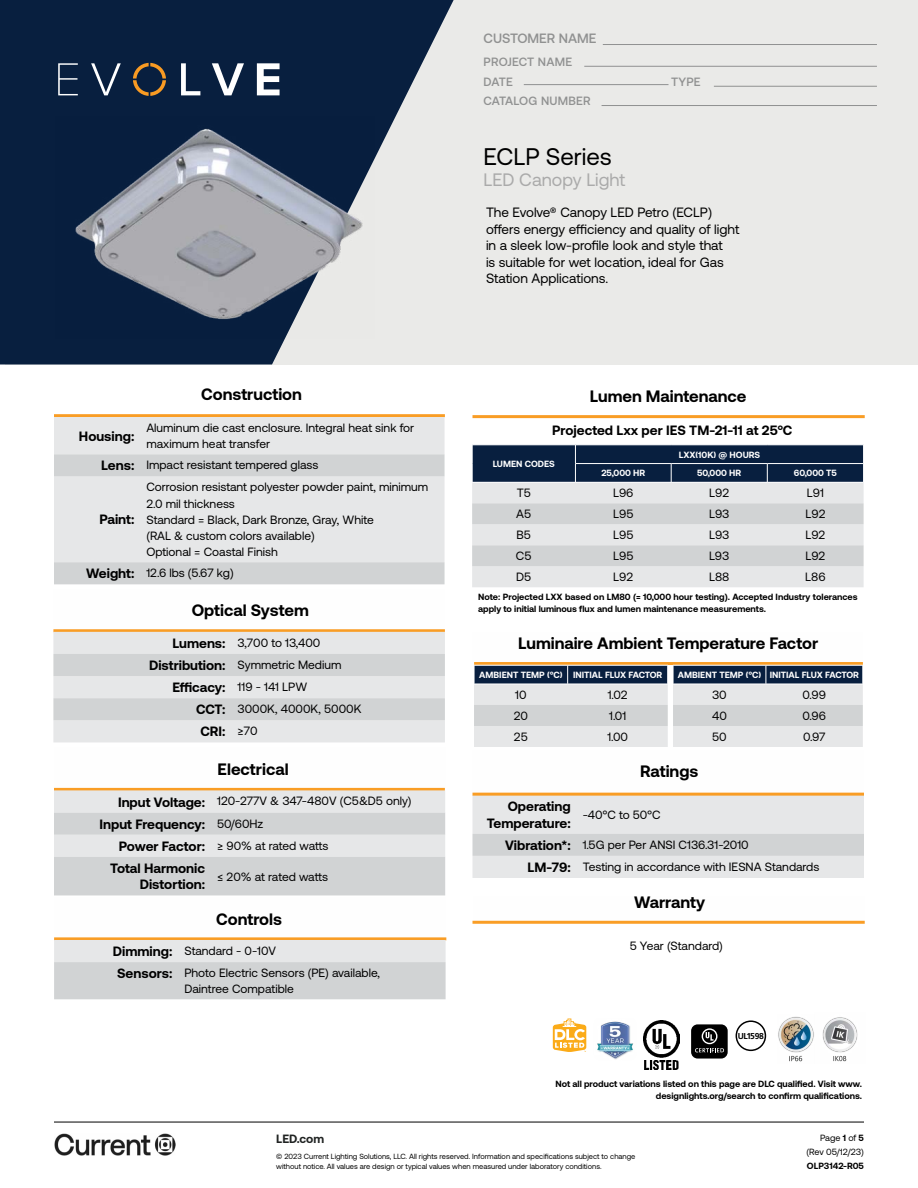
<style>
.page{position:relative;width:918px;height:1188px;background:#fff}
.page>*{position:absolute;margin:0;border:0;box-sizing:border-box;transform-origin:0 0}
.t1{font:24px "Aeonik";color:#000}
.t2{font:18px "Aeonik";color:#aaa}
.t3{font:700 16.5px "Aeonik";color:#000}
.t4{font:13.5px/16.5px "Aeonik";color:#000}
.t5{font:700 13.5px/16.5px "Aeonik";color:#000;text-align:right}
.t6{font:500 13.5px "Aeonik";color:#909191}
.t7{font:12px/16.2px "Aeonik";color:#000}
.t8{font:500 12px/19.5px "Aeonik";letter-spacing:.02em;color:#909191}
.t9{font:700 12px "Aeonik";color:#202322}
.t10{font:700 9px/12px "Aeonik";color:#000}
.t11{font:700 9px "Aeonik";color:#fff}
.t12{font:9px/14.1px "Aeonik";color:#000;text-align:right}
.t13{font:700 8.55px "Frutiger LT Std";letter-spacing:-.06em;color:#000}
.t14{font:7.5px/9.8px "Aeonik";color:#000}
.s1{font-weight:700;font-size:13.5px}
.s2{font-weight:400;font-size:12px}
.s3{font-weight:700}
</style>
<div class="page">
<div style="left:5px;top:0;width:913px;height:364px;background:#eaeae8"></div>
<svg style="left:0;top:0;width:456px;height:365px;fill:#081f3f"></svg>
<svg style="left:58px;top:63px;width:20px;height:32px"></svg>
<svg style="left:91px;top:63px;width:30px;height:32px"></svg>
<svg style="left:181px;top:63px;width:19px;height:32px"></svg>
<svg style="left:212px;top:63px;width:32px;height:32px"></svg>
<svg style="left:257px;top:63px;width:23px;height:32px"></svg>
<svg style="left:133px;top:63px;width:33px;height:33px"></svg>
<hr style="left:54px;top:414px;width:391px;height:3px;background:#f99d25">
<div style="left:54px;top:417px;width:391px;height:37px;background:#e6e7e8"></div>
<svg style="left:54px;top:454px;width:391px;height:130px;background:#dfe0e1"></svg>
<hr style="left:54px;top:788px;width:391px;height:3px;background:#f99d25">
<svg style="left:54px;top:790px;width:391px;height:105px;background:#dadbdb"></svg>
<hr style="left:53px;top:629px;width:392px;height:3px;background:#f99d25">
<svg style="left:53px;top:632px;width:392px;height:110px;background:#dddfe0"></svg>
<hr style="left:472px;top:921px;width:393px;height:3px;background:#f99d25">
<svg style="left:472px;top:445px;width:392px;height:142px;background:#a8afb7"></svg>
<hr style="left:472px;top:482px;width:103px;height:1px;background:#fff">
<hr style="left:575px;top:482px;width:96px;height:1px;background:#fff">
<hr style="left:671px;top:482px;width:96px;height:1px;background:#fff">
<hr style="left:767px;top:482px;width:97px;height:1px;background:#fff">
<hr style="left:472px;top:415px;width:393px;height:3px;background:#f99d25">
<hr style="left:54px;top:937px;width:392px;height:3px;background:#f99d25">
<svg style="left:54px;top:940px;width:392px;height:59px;background:#d8dadb"></svg>
<hr style="left:474px;top:662px;width:389px;height:3px;background:#f99d25">
<svg style="left:474px;top:665px;width:389px;height:82px;background:#b2b8bf"></svg>
<hr style="left:673px;top:684px;width:93px;height:1px;background:#fff">
<hr style="left:766px;top:684px;width:97px;height:1px;background:#fff">
<svg style="left:472px;top:796px;width:392px;height:82px;background:#e0e1e2"></svg>
<hr style="left:472px;top:793px;width:392px;height:3px;background:#f99d25">
<img style="left:55px;top:117px;width:319px;height:222px">
<img style="left:597px;top:1021px;width:36px;height:39px">
<img style="left:778px;top:1016px;width:36px;height:46px">
<img style="left:822px;top:1017px;width:36px;height:45px">
<svg style="left:553px;top:1019px;width:33px;height:33px"></svg>
<div style="left:736px;top:1020px;width:30px;height:31px;border:2px solid #010101;border-radius:50%"></div>
<img style="left:643px;top:1021px;width:36px;height:48px">
<div style="left:691px;top:1024px;width:37px;height:35px;background:#000;border-radius:7px"></div>
<svg style="left:695px;top:1028px;width:29px;height:24px"></svg>
<hr style="left:603px;top:44px;width:274px;height:1px;background:#909191">
<hr style="left:584px;top:66px;width:293px;height:1px;background:#909191">
<hr style="left:524px;top:84px;width:145px;height:1px;background:#909191">
<hr style="left:714px;top:86px;width:163px;height:1px;background:#909191">
<hr style="left:602px;top:105px;width:275px;height:1px;background:#909191">
<hr style="left:54px;top:1122px;width:810px;height:1px;background:#000">
<img style="left:54px;top:1134px;width:122px;height:21px">
<p class="t6" style="left:484px;top:31px;width:114px">CUSTOMER NAME</p>
<p class="t8" style="left:484px;top:52px;width:90px">PROJECT NAME<br>DATE</p>
<p class="t8" style="left:484px;top:91px;width:109px">CATALOG NUMBER</p>
<p class="t8" style="left:671px;top:72px;width:31px">TYPE</p>
<h3 class="t3" style="left:201px;top:385px;width:102px">Construction</h3>
<p class="t5" style="left:79px;top:428px;width:57px">Housing:</p>
<p class="t7" style="left:146px;top:420px;width:269px">Aluminum die cast enclosure. Integral heat sink for maximum heat transfer</p>
<p class="t7" style="left:101px;top:457px;width:219px"><span class="s1">Lens:</span> Impact resistant tempered glass</p>
<p class="t7" style="left:146px;top:479px;width:283px">Corrosion resistant polyester powder paint, minimum 2.0 mil thickness<br>Standard = Black, Dark Bronze, Gray, White<br>(RAL &amp; custom colors available)<br>Optional = Coastal Finish</p>
<p class="t7" style="left:86px;top:565px;width:149px"><span class="s1">Weight:</span> 12.6 lbs (5.67 kg)</p>
<p class="t5" style="left:99px;top:511px;width:36px">Paint:</p>
<h3 class="t3" style="left:192px;top:601px;width:119px">Optical System</h3>
<p class="t7" style="left:173px;top:635px;width:149px"><span class="s1">Lumens:</span> 3,700 to 13,400</p>
<p class="t7" style="left:149px;top:657px;width:194px"><span class="s1">Distribution:</span> Symmetric Medium</p>
<p class="t7" style="left:172px;top:679px;width:136px"><span class="s1">Efficacy:</span> 119 - 141 LPW</p>
<p class="t7" style="left:196px;top:701px;width:167px"><span class="s1">CCT:</span> 3000K, 4000K, 5000K</p>
<p class="t5" style="left:200px;top:723px;width:59px">CRI: <span class="s2">≥70</span></p>
<h3 class="t3" style="left:218px;top:760px;width:72px">Electrical</h3>
<p class="t7" style="left:118px;top:793px;width:295px"><span class="s1">Input Voltage:</span> 120-277V &amp; 347-480V (C5&amp;D5 only)</p>
<p class="t5" style="left:100px;top:816px;width:165px">Input Frequency: <span class="s2">50/60Hz</span></p>
<p class="t7" style="left:119px;top:837px;width:211px"><span class="s1">Power Factor:</span> ≥ 90% at rated watts</p>
<p class="t5" style="left:110px;top:860px;width:96px">Total Harmonic<br>Distortion:</p>
<p class="t7" style="left:217px;top:868px;width:112px">≤ 20% at rated watts</p>
<h3 class="t3" style="left:216px;top:909px;width:67px">Controls</h3>
<p class="t7" style="left:117px;top:940px;width:264px;line-height:22.2px;text-indent:-4px"><span class="s1">Dimming:</span> Standard - 0-10V<br><span class="s1">Sensors:</span> Photo Electric Sensors (PE) available,</p>
<p class="t7" style="left:184px;top:981px;width:111px">Daintree Compatible</p>
<h1 class="t1" style="left:484px;top:143px;width:130px">ECLP Series</h1>
<h2 class="t2" style="left:484px;top:170px;width:143px">LED Canopy Light</h2>
<p class="t4" style="left:486px;top:205px;width:255px">The Evolve® Canopy LED Petro (ECLP) offers energy efficiency and quality of light in a sleek low-profile look and style that<br>is suitable for wet location, ideal for Gas Station Applications.</p>
<h3 class="t3" style="left:590px;top:387px;width:158px">Lumen Maintenance</h3>
<p class="t5" style="left:552px;top:422px;width:242px">Projected Lxx per IES TM-21-11 at 25°C</p>
<p class="t11" style="left:493px;top:459px;width:64px">LUMEN CODES</p>
<p class="t11" style="left:679px;top:449px;width:83px">LXX(10K) @ HOURS</p>
<p class="t11" style="left:601px;top:468px;width:45px">25,000 HR</p>
<p class="t11" style="left:697px;top:468px;width:46px">50,000 HR</p>
<p class="t11" style="left:794px;top:468px;width:45px">60,000 T5</p>
<p class="t7" style="left:517px;top:485px;width:16px">T5</p>
<p class="t7" style="left:613px;top:485px;width:22px">L96</p>
<p class="t7" style="left:709px;top:485px;width:22px">L92</p>
<p class="t7" style="left:807px;top:485px;width:19px">L91</p>
<p class="t7" style="left:516px;top:506px;width:16px">A5</p>
<p class="t7" style="left:613px;top:506px;width:22px">L95</p>
<p class="t7" style="left:709px;top:506px;width:22px">L93</p>
<p class="t7" style="left:805px;top:506px;width:22px">L92</p>
<p class="t7" style="left:517px;top:527px;width:16px">B5</p>
<p class="t7" style="left:613px;top:527px;width:22px">L95</p>
<p class="t7" style="left:709px;top:527px;width:22px">L93</p>
<p class="t7" style="left:805px;top:527px;width:22px">L92</p>
<p class="t7" style="left:516px;top:548px;width:17px">C5</p>
<p class="t7" style="left:613px;top:548px;width:22px">L95</p>
<p class="t7" style="left:709px;top:548px;width:22px">L93</p>
<p class="t7" style="left:805px;top:548px;width:22px">L92</p>
<p class="t7" style="left:516px;top:569px;width:17px">D5</p>
<p class="t7" style="left:613px;top:569px;width:22px">L92</p>
<p class="t7" style="left:709px;top:569px;width:22px">L88</p>
<p class="t7" style="left:805px;top:569px;width:22px">L86</p>
<p class="t10" style="left:478px;top:591px;width:381px">Note: Projected LXX based on LM80 (= 10,000 hour testing). Accepted Industry tolerances apply to initial luminous flux and lumen maintenance measurements.</p>
<h3 class="t3" style="left:518px;top:634px;width:301px">Luminaire Ambient Temperature Factor</h3>
<p class="t11" style="left:479px;top:670px;width:185px">AMBIENT TEMP (°C) INITIAL FLUX FACTOR</p>
<p class="t11" style="left:678px;top:670px;width:183px">AMBIENT TEMP (°C) INITIAL FLUX FACTOR</p>
<p class="t7" style="left:515px;top:687px;width:13px">10</p>
<p class="t7" style="left:608px;top:687px;width:22px">1.02</p>
<p class="t7" style="left:712px;top:687px;width:16px">30</p>
<p class="t7" style="left:803px;top:687px;width:25px">0.99</p>
<p class="t7" style="left:514px;top:708px;width:16px">20</p>
<p class="t7" style="left:609px;top:708px;width:19px">1.01</p>
<p class="t7" style="left:712px;top:708px;width:16px">40</p>
<p class="t7" style="left:803px;top:708px;width:25px">0.96</p>
<p class="t7" style="left:514px;top:729px;width:15px">25</p>
<p class="t7" style="left:607px;top:729px;width:22px">1.00</p>
<p class="t7" style="left:712px;top:729px;width:16px">50</p>
<p class="t7" style="left:803px;top:729px;width:24px">0.97</p>
<h3 class="t3" style="left:640px;top:762px;width:60px">Ratings</h3>
<p class="t5" style="left:487px;top:798px;width:86px">Operating<br>Temperature:</p>
<p class="t7" style="left:583px;top:807px;width:79px">-40°C to 50°C</p>
<p class="t7" style="left:528px;top:833px;width:293px;line-height:22.2px;text-indent:-23px"><span class="s1">Vibration*:</span> 1.5G per Per ANSI C136.31-2010<br><span class="s1">LM-79:</span> Testing in accordance with IESNA Standards</p>
<h3 class="t3" style="left:634px;top:893px;width:72px">Warranty</h3>
<p class="t7" style="left:630px;top:937px;width:95px">5 Year (Standard)</p>
<p class="t13" style="left:738px;top:1031px;width:28px">UL1598</p>
<p class="t10" style="left:555px;top:1078px;width:308px;text-align:right">Not all product variations listed on this page are DLC qualified. Visit www. designlights.org/search to confirm qualifications.</p>
<p class="t9" style="left:276px;top:1132px;width:49px">LED.com</p>
<p class="t14" style="left:276px;top:1152px;width:361px">© 2023 Current Lighting Solutions, LLC. All rights reserved. Information and specifications subject to change without notice. All values are design or typical values when measured under laboratory conditions.</p>
<p class="t12" style="left:807px;top:1131px;width:59px">Page <span class="s3">1</span> of <span class="s3">5 </span>(Rev 05/12/23)</p>
<p class="t10" style="left:807px;top:1160px;width:59px">OLP3142-R05</p>
</div>
